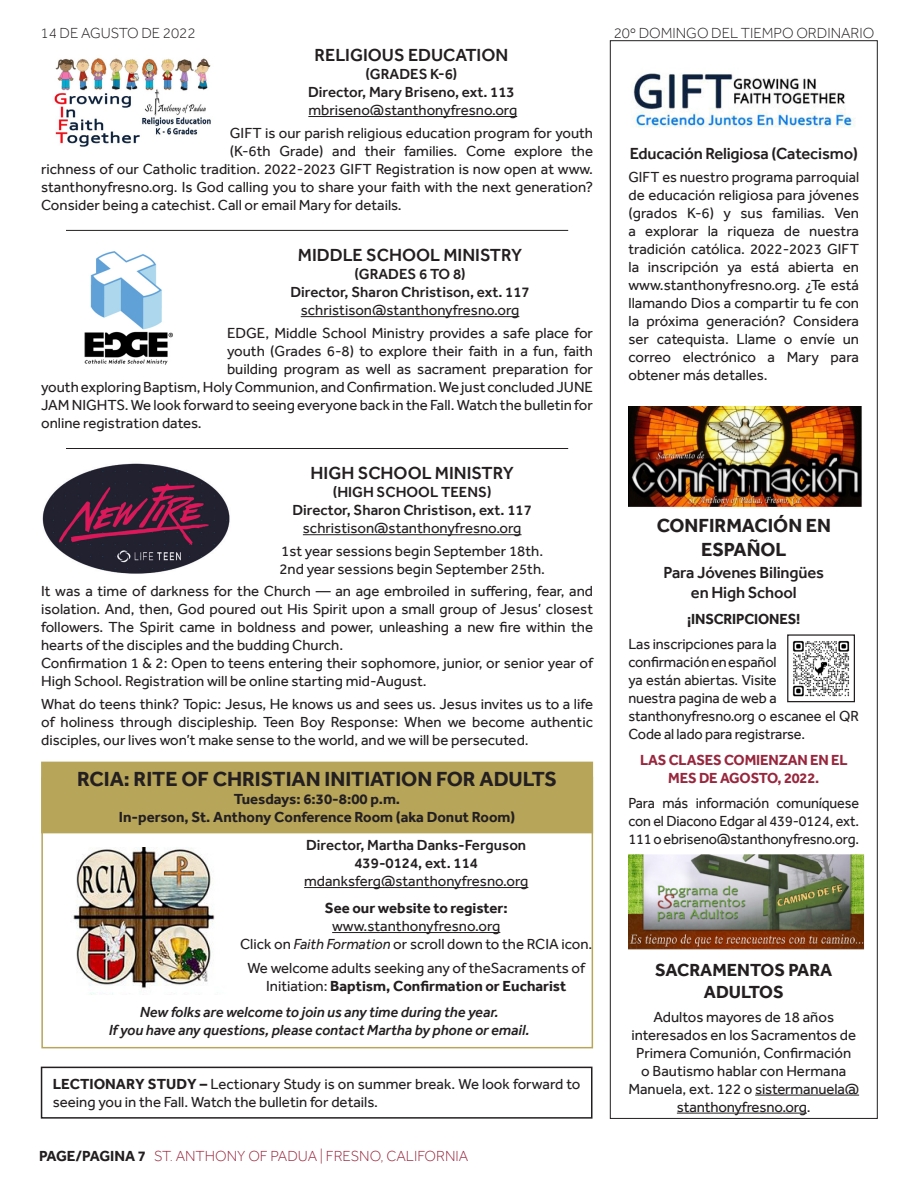
<style>
.page{position:relative;width:918px;height:1188px;background:#fff}
.page>*{position:absolute;margin:0;border:0;box-sizing:border-box;transform-origin:0 0}
.t1{font:700 21px "Effra";color:#231f20}
.t2{font:700 19.5px/23.4px "Effra";color:#231f20;text-align:center}
.t3{font:500 18px "Effra";color:#231f20}
.t4{font:700 18px/21.6px "Effra";color:#231f20;text-align:center}
.t5{font:500 16.5px/19.8px "Effra";letter-spacing:-.01em;color:#231f20;text-align:center}
.t6{font:15px/18px "Effra";color:#231f20}
.t7{font:500 15px/18px "Effra";color:#231f20;text-align:center}
.t8{font:700 15px/18px "Effra";color:#231f20;text-align:center}
.t9{font:italic 500 15px "Effra";color:#231f20}
.t10{font:15px/18px "Effra";color:#231f20;text-align:justify;scale:.96 1}
.t11{font:300 15px "Effra";color:#98273e}
.t12{font:300 15px "Effra";color:#231f20}
.t13{font:700 15px/18px "Effra";letter-spacing:-.01em;color:#98273e;text-align:center}
.s1{font-weight:400}
.s2{font-style:italic}
.s3{font-weight:700}
.s4{font-weight:700;color:#231f20}
</style>
<div class="page">
<hr style="left:308px;top:116px;width:209px;height:1px;background:#231f20">
<hr style="left:301px;top:316px;width:218px;height:1px;background:#231f20">
<hr style="left:303px;top:534px;width:219px;height:1px;background:#231f20">
<hr style="left:66px;top:230px;width:502px;height:1px;background:#231f20">
<hr style="left:66px;top:448px;width:502px;height:1px;background:#231f20">
<img style="left:53px;top:58px;width:158px;height:89px">
<img style="left:84px;top:251px;width:89px;height:114px">
<div style="left:42px;top:762px;width:550px;height:71px;background:#b7a55a"></div>
<img style="left:73px;top:848px;width:142px;height:146px">
<hr style="left:304px;top:887px;width:224px;height:1px;background:#231f20">
<hr style="left:332px;top:932px;width:168px;height:1px;background:#231f20">
<div style="left:41px;top:1067px;width:551px;height:52px;border:2px solid #231f20"></div>
<hr style="left:755px;top:1095px;width:104px;height:1px;background:#231f20">
<hr style="left:677px;top:1113px;width:130px;height:1px;background:#231f20">
<img style="left:631px;top:73px;width:225px;height:55px">
<img style="left:628px;top:407px;width:234px;height:102px">
<img style="left:628px;top:855px;width:236px;height:95px">
<img style="left:792px;top:640px;width:58px;height:57px">
<div style="left:787px;top:634px;width:68px;height:68px;border:1px solid #231f20"></div>
<img style="left:42px;top:463px;width:188px;height:111px">
<p class="t12" style="left:40px;top:24px;width:157px">14 DE AGUSTO DE 2022</p>
<p class="t12" style="left:614px;top:24px;width:262px">20º DOMINGO DEL TIEMPO ORDINARIO</p>
<p class="t3" style="left:315px;top:44px;width:195px">RELIGIOUS EDUCATION</p>
<p class="t7" style="left:366px;top:65px;width:93px">(GRADES K-6)</p>
<p class="t7" style="left:308px;top:83px;width:211px;text-align:left">Director, Mary Briseno, ext. 113 <span class="s1">mbriseno@stanthonyfresno.org</span></p>
<p class="t6" style="left:230px;top:123px;width:365px">GIFT is our parish religious education program for youth</p>
<p class="t6" style="left:230px;top:141px;width:365px">(K-6th Grade) and their families. Come explore the</p>
<p class="t6" style="left:41px;top:159px;width:554px">richness of our Catholic tradition. 2022-2023 GIFT Registration is now open at www.</p>
<p class="t6" style="left:41px;top:177px;width:554px">stanthonyfresno.org. Is God calling you to share your faith with the next generation?</p>
<p class="t6" style="left:41px;top:195px;width:362px">Consider being a catechist. Call or email Mary for details.</p>
<p class="t3" style="left:298px;top:244px;width:226px">MIDDLE SCHOOL MINISTRY</p>
<p class="t7" style="left:354px;top:265px;width:113px">(GRADES 6 TO 8)</p>
<p class="t7" style="left:290px;top:283px;width:241px">Director, Sharon Christison, ext. 117 <span class="s1">schristison@stanthonyfresno.org</span></p>
<p class="t6" style="left:227px;top:324px;width:368px">EDGE, Middle School Ministry provides a safe place for</p>
<p class="t6" style="left:227px;top:342px;width:368px">youth (Grades 6-8) to explore their faith in a fun, faith</p>
<p class="t6" style="left:227px;top:360px;width:368px">building program as well as sacrament preparation for</p>
<p class="t6" style="left:41px;top:378px;width:554px">youth exploring Baptism, Holy Communion, and Confirmation. We just concluded JUNE</p>
<p class="t6" style="left:41px;top:396px;width:553px">JAM NIGHTS. We look forward to seeing everyone back in the Fall. Watch the bulletin for</p>
<p class="t6" style="left:41px;top:414px;width:162px">online registration dates.</p>
<p class="t3" style="left:311px;top:463px;width:205px">HIGH SCHOOL MINISTRY</p>
<p class="t7" style="left:333px;top:483px;width:160px">(HIGH SCHOOL TEENS)</p>
<p class="t7" style="left:293px;top:501px;width:241px">Director, Sharon Christison, ext. 117 <span class="s1">schristison@stanthonyfresno.org</span></p>
<p class="t6" style="left:279px;top:542px;width:267px">1st year sessions begin September 18th.<br>2nd year sessions begin September 25th.</p>
<p class="t6" style="left:41px;top:582px;width:554px;text-align:justify">It was a time of darkness for the Church — an age embroiled in suffering, fear, and isolation. And, then, God poured out His Spirit upon a small group of Jesus’ closest followers. The Spirit came in boldness and power, unleashing a new fire within the hearts of the disciples and the budding Church.</p>
<p class="t6" style="left:41px;top:654px;width:553px">Confirmation 1 &amp; 2: Open to teens entering their sophomore, junior, or senior year of<br>High School. Registration will be online starting mid-August.</p>
<p class="t6" style="left:41px;top:695px;width:554px;text-align:justify">What do teens think? Topic: Jesus, He knows us and sees us. Jesus invites us to a life of holiness through discipleship. Teen Boy Response: When we become authentic disciples, our lives won’t make sense to the world, and we will be persecuted.</p>
<p class="t1" style="left:77px;top:767px;width:481px">RCIA: RITE OF CHRISTIAN INITIATION FOR ADULTS</p>
<p class="t8" style="left:119px;top:790px;width:398px">Tuesdays: 6:30-8:00 p.m.<br>In-person, St. Anthony Conference Room (aka Donut Room)</p>
<p class="t7" style="left:304px;top:836px;width:226px">Director, Martha Danks-Ferguson<br>439-0124, ext. 114 <span class="s1">mdanksferg@stanthonyfresno.org</span></p>
<p class="t8" style="left:325px;top:899px;width:184px">See our website to register: <span class="s1">www.stanthonyfresno.org</span></p>
<p class="t6" style="left:240px;top:935px;width:354px">Click on <span class="s2">Faith Formation</span> or scroll down to the RCIA icon.</p>
<p class="t6" style="left:247px;top:959px;width:339px;text-align:center">We welcome adults seeking any of theSacraments of<br>Initiation: <span class="s3">Baptism, Confirmation or Eucharist</span></p>
<p class="t9" style="left:140px;top:1003px;width:360px">New folks are welcome to join us any time during the year.</p>
<p class="t9" style="left:109px;top:1021px;width:422px">If you have any questions, please contact Martha by phone or email.</p>
<p class="t6" style="left:53px;top:1074px;width:529px"><span class="s3">LECTIONARY STUDY –</span> Lectionary Study is on summer break. We look forward to seeing you in the Fall. Watch the bulletin for details.</p>
<p class="t11" style="left:39px;top:1147px;width:431px"><span class="s4">PAGE/PAGINA 7</span> ST. ANTHONY OF PADUA | FRESNO, CALIFORNIA</p>
<p class="t5" style="left:630px;top:144px;width:230px">Educación Religiosa (Catecismo)</p>
<p class="t6" style="left:628px;top:167px;width:232px;text-align:justify">GIFT es nuestro programa parroquial de educación religiosa para jóvenes (grados K-6) y sus familias. Ven a explorar la riqueza de nuestra tradición católica. 2022-2023 GIFT la inscripción ya está abierta en www.stanthonyfresno.org. ¿Te está llamando Dios a compartir tu fe con la próxima generación? Considera ser catequista. Llame o envíe un correo electrónico a Mary para obtener más detalles.</p>
<p class="t2" style="left:657px;top:514px;width:176px">CONFIRMACIÓN EN<br>ESPAÑOL</p>
<p class="t5" style="left:664px;top:563px;width:162px">Para Jóvenes Bilingües en High School</p>
<p class="t8" style="left:687px;top:610px;width:115px">¡INSCRIPCIONES!</p>
<p class="t6" style="left:628px;top:635px;width:232px">Las inscripciones para la confirmación en español<br>ya están abiertas. Visite<br>nuestra pagina de web a stanthonyfresno.org o escanee el QR<br>Code al lado para registrarse.</p>
<p class="t13" style="left:640px;top:751px;width:209px">LAS CLASES COMIENZAN EN EL<br>MES DE AGOSTO, 2022.</p>
<p class="t10" style="left:628px;top:794px;width:242px">Para más información comuníquese con el Diacono Edgar al 439-0124, ext.<br>111 o ebriseno@stanthonyfresno.org.</p>
<p class="t4" style="left:655px;top:959px;width:179px">SACRAMENTOS PARA<br>ADULTOS</p>
<p class="t6" style="left:629px;top:1008px;width:232px;text-align:center">Adultos mayores de 18 años interesados en los Sacramentos de<br>Primera Comunión, Confirmación<br>o Bautismo hablar con Hermana<br>Manuela, ext. 122 o sistermanuela@ stanthonyfresno.org.</p>
</div>
